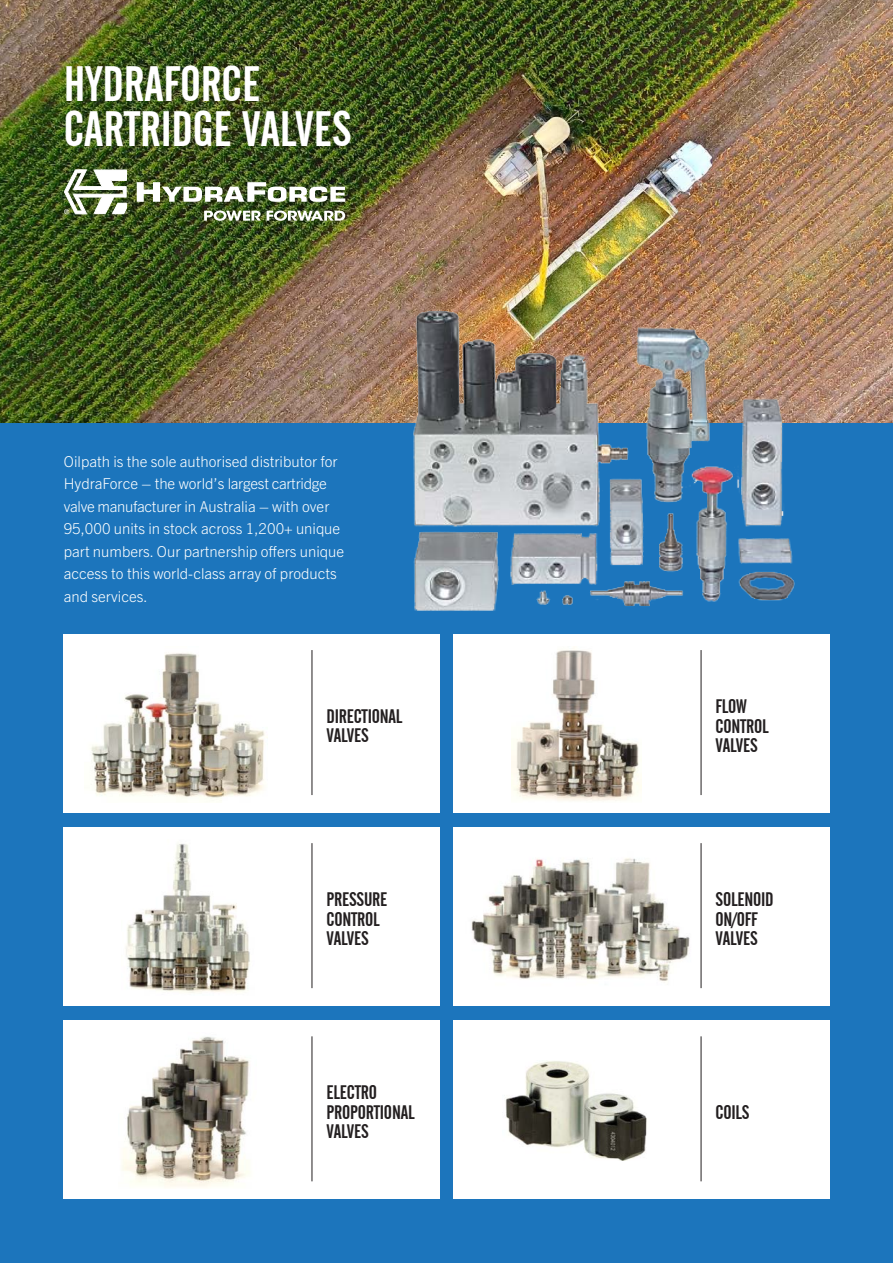
<style>
.page{position:relative;width:893px;height:1263px;background:#1c75bc}
.page>*{position:absolute;margin:0;border:0;box-sizing:border-box;transform-origin:0 0}
.t1{font:49.5px/45px "Alternate Gothic No 2 BT";color:#fff}
.t2{font:19.5px/19.5px "Alternate Gothic No 2 BT";letter-spacing:-.01em;color:#231f20}
.t3{font:300 15px/22.5px "Trade Gothic Next LT Pro";color:#fff}
</style>
<div class="page">
<div style="left:64px;top:634px;width:376px;height:179px;background:#fff"></div>
<img style="left:91px;top:653px;width:177px;height:148px">
<hr style="left:312px;top:650px;width:1px;height:145px;background:#231f20">
<div style="left:453px;top:634px;width:376px;height:179px;background:#fff"></div>
<img style="left:512px;top:648px;width:130px;height:153px">
<hr style="left:701px;top:650px;width:1px;height:145px;background:#231f20">
<div style="left:64px;top:827px;width:376px;height:179px;background:#fff"></div>
<img style="left:125px;top:844px;width:125px;height:149px">
<hr style="left:312px;top:843px;width:1px;height:145px;background:#231f20">
<div style="left:453px;top:827px;width:376px;height:179px;background:#fff"></div>
<img style="left:471px;top:858px;width:219px;height:123px">
<hr style="left:701px;top:843px;width:1px;height:145px;background:#231f20">
<div style="left:64px;top:1020px;width:376px;height:179px;background:#fff"></div>
<img style="left:122px;top:1036px;width:128px;height:151px">
<hr style="left:312px;top:1036px;width:1px;height:145px;background:#231f20">
<div style="left:453px;top:1020px;width:376px;height:179px;background:#fff"></div>
<img style="left:505px;top:1061px;width:142px;height:99px">
<hr style="left:701px;top:1036px;width:1px;height:145px;background:#231f20">
<img style="left:0;top:0;width:893px;height:423px">
<img style="left:137px;top:182px;width:208px;height:20px">
<svg style="left:204px;top:210px;width:57px;height:11px"></svg>
<svg style="left:267px;top:210px;width:78px;height:11px"></svg>
<svg style="left:64px;top:169px;width:63px;height:45px;background:#a5b098"></svg>
<img style="left:370px;top:305px;width:466px;height:306px">
<h1 class="t1" style="left:64px;top:62px;width:289px">HYDRAFORCE<br>CARTRIDGE VALVES</h1>
<p class="t3" style="left:64px;top:449px;width:282px">Oilpath is the sole authorised distributor for HydraForce – the world’s largest cartridge valve manufacturer in Australia – with over 95,000 units in stock across 1,200+ unique part numbers. Our partnership offers unique access to this world-class array of products and services.</p>
<h2 class="t2" style="left:326px;top:706px;width:77px">DIRECTIONAL<br>VALVES</h2>
<h2 class="t2" style="left:716px;top:697px;width:55px">FLOW<br>CONTROL<br>VALVES</h2>
<h2 class="t2" style="left:326px;top:890px;width:62px">PRESSURE<br>CONTROL<br>VALVES</h2>
<h2 class="t2" style="left:716px;top:890px;width:60px">SOLENOID<br>ON/OFF<br>VALVES</h2>
<h2 class="t2" style="left:326px;top:1083px;width:90px">ELECTRO<br>PROPORTIONAL<br>VALVES</h2>
<h2 class="t2" style="left:716px;top:1102px;width:36px">COILS</h2>
</div>
